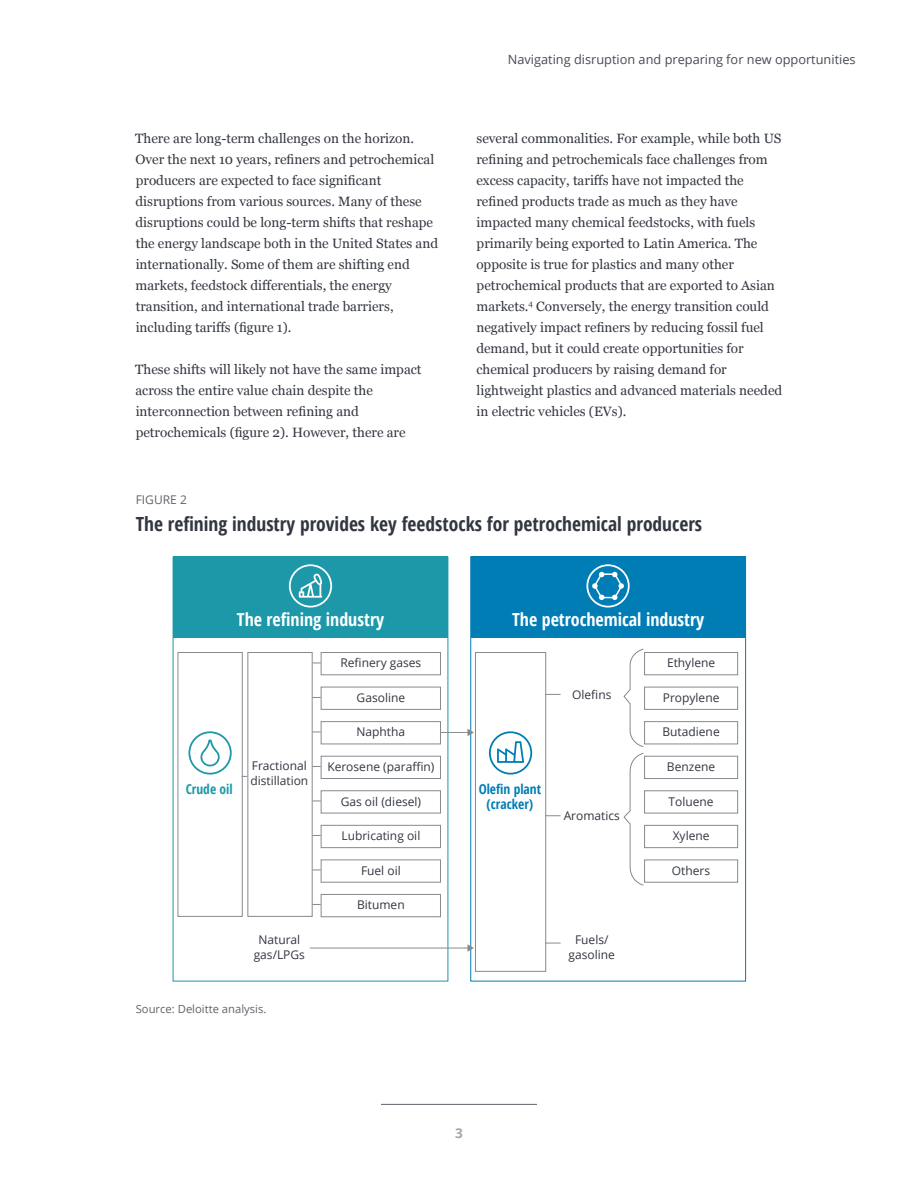
<style>
.page{position:relative;width:918px;height:1188px;background:#fff}
.page>*{position:absolute;margin:0;border:0;box-sizing:border-box;transform-origin:0 0}
.t1{font:700 19.5px "Open Sans Condensed";color:#323640}
.t2{font:700 18px "Open Sans Condensed";color:#fff}
.body-copy{font:13.5px/21px "Georgia";color:#323640}
.t3{font:700 13.5px/15px "Open Sans Condensed";color:#007db5;text-align:center}
.t4{font:700 13.5px "Open Sans Condensed";color:#1c98a9}
.t5{font:700 13.5px "Open Sans";color:#a3a7a9}
.t6{font:12.75px "Open Sans";color:#464b54}
.t7{font:12px/15px "Open Sans";color:#323640;text-align:center}
.t8{font:12px "Open Sans";color:#5f6369}
.t9{font:11.25px "Open Sans";color:#5f6369}
</style>
<div class="page">
<hr style="left:381px;top:1104px;width:156px;height:1px;background:#5f6369">
<div style="left:173px;top:557px;width:275px;height:81px;background:#1c98a9"></div>
<div style="left:471px;top:557px;width:275px;height:81px;background:#007db5"></div>
<div style="left:470px;top:556px;width:276px;height:425px;border:1px solid #007db5"></div>
<div style="left:321px;top:756px;width:120px;height:23px;border:1px solid #868a8e"></div>
<div style="left:321px;top:721px;width:120px;height:23px;border:1px solid #868a8e"></div>
<div style="left:321px;top:687px;width:120px;height:23px;border:1px solid #868a8e"></div>
<div style="left:321px;top:652px;width:120px;height:23px;border:1px solid #868a8e"></div>
<div style="left:247px;top:652px;width:66px;height:265px;border:1px solid #868a8e"></div>
<div style="left:178px;top:652px;width:65px;height:265px;border:1px solid #868a8e"></div>
<div style="left:475px;top:652px;width:71px;height:320px;border:1px solid #868a8e"></div>
<div style="left:644px;top:652px;width:94px;height:23px;border:1px solid #868a8e"></div>
<div style="left:644px;top:687px;width:94px;height:23px;border:1px solid #868a8e"></div>
<div style="left:644px;top:721px;width:94px;height:23px;border:1px solid #868a8e"></div>
<div style="left:644px;top:756px;width:94px;height:23px;border:1px solid #868a8e"></div>
<div style="left:644px;top:790px;width:94px;height:23px;border:1px solid #868a8e"></div>
<div style="left:644px;top:825px;width:94px;height:23px;border:1px solid #868a8e"></div>
<div style="left:644px;top:860px;width:94px;height:23px;border:1px solid #868a8e"></div>
<div style="left:321px;top:894px;width:120px;height:23px;border:1px solid #868a8e"></div>
<div style="left:321px;top:860px;width:120px;height:23px;border:1px solid #868a8e"></div>
<div style="left:321px;top:825px;width:120px;height:23px;border:1px solid #868a8e"></div>
<div style="left:321px;top:790px;width:120px;height:23px;border:1px solid #868a8e"></div>
<svg style="left:489px;top:731px;width:43px;height:44px"></svg>
<svg style="left:623px;top:648px;width:21px;height:238px"></svg>
<svg style="left:545px;top:815px;width:16px;height:1px"></svg>
<svg style="left:545px;top:694px;width:16px;height:1px"></svg>
<svg style="left:545px;top:943px;width:16px;height:1px"></svg>
<hr style="left:310px;top:948px;width:159px;height:1px;background:#868a8e">
<svg style="left:467px;top:944px;width:7px;height:8px"></svg>
<svg style="left:440px;top:729px;width:34px;height:7px"></svg>
<svg style="left:188px;top:731px;width:44px;height:44px"></svg>
<svg style="left:289px;top:564px;width:43px;height:44px"></svg>
<svg style="left:586px;top:564px;width:44px;height:44px"></svg>
<p class="body-copy" style="left:135px;top:127px;width:304px">There are long-term challenges on the horizon.<br>Over the next 10 years, refiners and petrochemical producers are expected to face significant disruptions from various sources. Many of these disruptions could be long-term shifts that reshape the energy landscape both in the United States and internationally. Some of them are shifting end markets, feedstock differentials, the energy transition, and international trade barriers, including tariffs (figure 1).</p>
<p class="body-copy" style="left:135px;top:358px;width:288px">These shifts will likely not have the same impact across the entire value chain despite the interconnection between refining and petrochemicals (figure 2). However, there are</p>
<p class="t6" style="left:508px;top:50px;width:349px">Navigating disruption and preparing for new opportunities</p>
<p class="body-copy" style="left:476px;top:127px;width:307px">several commonalities. For example, while both US refining and petrochemicals face challenges from excess capacity, tariffs have not impacted the refined products trade as much as they have impacted many chemical feedstocks, with fuels primarily being exported to Latin America. The opposite is true for plastics and many other petrochemical products that are exported to Asian markets.<sup>4</sup> Conversely, the energy transition could negatively impact refiners by reducing fossil fuel demand, but it could create opportunities for chemical producers by raising demand for lightweight plastics and advanced materials needed in electric vehicles (EVs).</p>
<p class="t8" style="left:136px;top:491px;width:53px">FIGURE 2</p>
<p class="t1" style="left:136px;top:510px;width:568px">The refining industry provides key feedstocks for petrochemical producers</p>
<p class="t2" style="left:237px;top:607px;width:149px">The refining industry</p>
<p class="t4" style="left:186px;top:780px;width:49px">Crude oil</p>
<p class="t7" style="left:250px;top:758px;width:60px;text-align:left">Fractional distillation</p>
<p class="t7" style="left:254px;top:932px;width:53px">Natural gas/LPGs</p>
<p class="t9" style="left:136px;top:1001px;width:132px">Source: Deloitte analysis.</p>
<p class="t7" style="left:340px;top:654px;width:82px">Refinery gases</p>
<p class="t7" style="left:357px;top:690px;width:50px">Gasoline</p>
<p class="t7" style="left:357px;top:724px;width:50px">Naphtha</p>
<p class="t7" style="left:327px;top:759px;width:109px">Kerosene (paraffin)</p>
<p class="t7" style="left:341px;top:794px;width:82px">Gas oil (diesel)</p>
<p class="t7" style="left:341px;top:828px;width:80px">Lubricating oil</p>
<p class="t7" style="left:361px;top:863px;width:41px">Fuel oil</p>
<p class="t7" style="left:357px;top:897px;width:49px">Bitumen</p>
<p class="t2" style="left:512px;top:607px;width:194px">The petrochemical industry</p>
<p class="t7" style="left:572px;top:687px;width:41px">Olefins</p>
<p class="t3" style="left:479px;top:782px;width:64px">Olefin plant (cracker)</p>
<p class="t7" style="left:564px;top:808px;width:58px">Aromatics</p>
<p class="t7" style="left:569px;top:932px;width:48px">Fuels/ gasoline</p>
<p class="t7" style="left:667px;top:654px;width:50px">Ethylene</p>
<p class="t7" style="left:663px;top:690px;width:58px">Propylene</p>
<p class="t7" style="left:662px;top:724px;width:59px">Butadiene</p>
<p class="t7" style="left:667px;top:759px;width:50px">Benzene</p>
<p class="t7" style="left:669px;top:794px;width:47px">Toluene</p>
<p class="t7" style="left:673px;top:828px;width:38px">Xylene</p>
<p class="t7" style="left:672px;top:863px;width:40px">Others</p>
<p class="t5" style="left:455px;top:1123px;width:9px">3</p>
</div>
